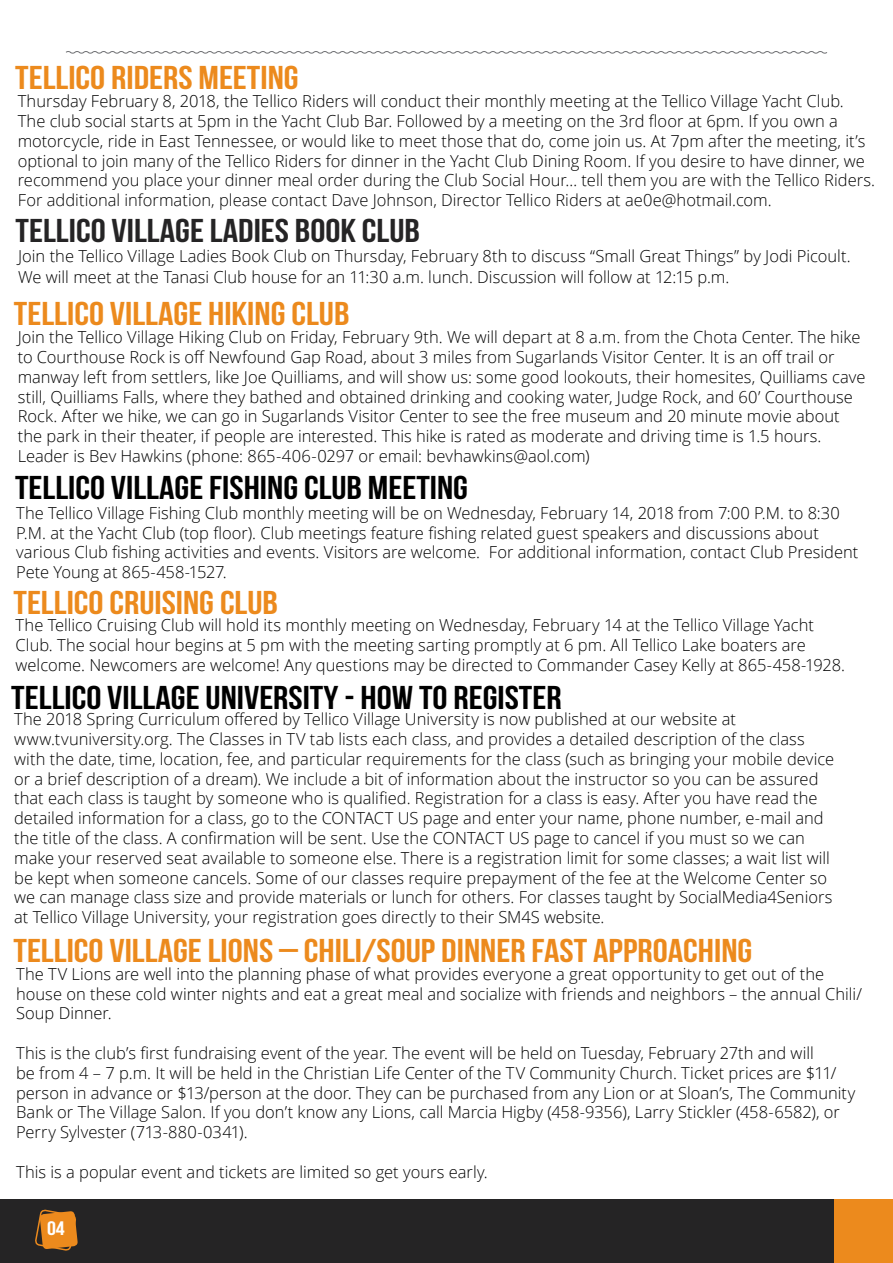
<style>
.page{position:relative;width:893px;height:1263px;background:#fff}
.page>*{position:absolute;margin:0;border:0;box-sizing:border-box;transform-origin:0 0}
.t1{font:700 33px "Bebas Neue";color:#ec8a1d;scale:1.15 1}
.t2{font:700 33px "Bebas Neue";color:#000;scale:1.15 1}
.t3{font:700 33px "Bebas Neue";color:#252425;scale:1.15 1}
.t4{font:700 19.5px "Bebas Neue";color:#fff;scale:1.15 1}
.t5{font:300 16.5px/19.8px "Open Sans";color:#000}
</style>
<div class="page">
<div style="left:0;top:1199px;width:893px;height:64px;background:#252425"></div>
<div style="left:835px;top:1199px;width:58px;height:64px;background:#ec8a1d"></div>
<svg style="left:35px;top:1209px;width:43px;height:42px"></svg>
<svg style="left:66px;top:51px;width:762px;height:3px"></svg>
<h1 class="t1" style="left:15px;top:59px;width:248px">TELLICO RIDERS MEETING</h1>
<p class="t5" style="left:18px;top:91px;width:859px">Thursday February 8, 2018, the Tellico Riders will conduct their monthly meeting at the Tellico Village Yacht Club.<br>The club social starts at 5pm in the Yacht Club Bar. Followed by a meeting on the 3rd floor at 6pm. If you own a motorcycle, ride in East Tennessee, or would like to meet those that do, come join us. At 7pm after the meeting, it’s optional to join many of the Tellico Riders for dinner in the Yacht Club Dining Room. If you desire to have dinner, we recommend you place your dinner meal order during the Club Social Hour… tell them you are with the Tellico Riders.<br>For additional information, please contact Dave Johnson, Director Tellico Riders at ae0e@hotmail.com.</p>
<h1 class="t3" style="left:16px;top:213px;width:353px">TELLICO VILLAGE LADIES BOOK CLUB</h1>
<p class="t5" style="left:18px;top:244px;width:834px;line-height:21.6px">Join the Tellico Village Ladies Book Club on Thursday, February 8th to discuss “Small Great Things” by Jodi Picoult.<br>We will meet at the Tanasi Club house for an 11:30 a.m. lunch. Discussion will follow at 12:15 p.m.</p>
<h1 class="t1" style="left:14px;top:295px;width:293px">TELLICO VILLAGE HIKING CLUB</h1>
<p class="t5" style="left:18px;top:327px;width:849px">Join the Tellico Village Hiking Club on Friday, February 9th. We will depart at 8 a.m. from the Chota Center. The hike to Courthouse Rock is off Newfound Gap Road, about 3 miles from Sugarlands Visitor Center. It is an off trail or manway left from settlers, like Joe Quilliams, and will show us: some good lookouts, their homesites, Quilliams cave still, Quilliams Falls, where they bathed and obtained drinking and cooking water, Judge Rock, and 60’ Courthouse Rock. After we hike, we can go in Sugarlands Visitor Center to see the free museum and 20 minute movie about the park in their theater, if people are interested. This hike is rated as moderate and driving time is 1.5 hours.<br>Leader is Bev Hawkins (phone: 865-406-0297 or email: bevhawkins@aol.com)</p>
<h1 class="t2" style="left:15px;top:469px;width:395px">TELLICO VILLAGE FISHING CLUB MEETING</h1>
<p class="t5" style="left:16px;top:502px;width:843px">The Tellico Village Fishing Club monthly meeting will be on Wednesday, February 14, 2018 from 7:00 P.M. to 8:30<br>P.M. at the Yacht Club (top floor). Club meetings feature fishing related guest speakers and discussions about various Club fishing activities and events. Visitors are welcome. For additional information, contact Club President Pete Young at 865-458-1527.</p>
<h1 class="t1" style="left:14px;top:584px;width:232px">TELLICO CRUISING CLUB</h1>
<p class="t5" style="left:16px;top:615px;width:831px">The Tellico Cruising Club will hold its monthly meeting on Wednesday, February 14 at the Tellico Village Yacht<br>Club. The social hour begins at 5 pm with the meeting sarting promptly at 6 pm. All Tellico Lake boaters are welcome. Newcomers are welcome! Any questions may be directed to Commander Casey Kelly at 865-458-1928.</p>
<h1 class="t2" style="left:11px;top:679px;width:480px">TELLICO VILLAGE UNIVERSITY - H0W TO REGISTER</h1>
<p class="t5" style="left:14px;top:709px;width:822px">The 2018 Spring Curriculum offered by Tellico Village University is now published at our website at www.tvuniversity.org. The Classes in TV tab lists each class, and provides a detailed description of the class with the date, time, location, fee, and particular requirements for the class (such as bringing your mobile device or a brief description of a dream). We include a bit of information about the instructor so you can be assured that each class is taught by someone who is qualified. Registration for a class is easy. After you have read the detailed information for a class, go to the CONTACT US page and enter your name, phone number, e-mail and the title of the class. A confirmation will be sent. Use the CONTACT US page to cancel if you must so we can make your reserved seat available to someone else. There is a registration limit for some classes; a wait list will be kept when someone cancels. Some of our classes require prepayment of the fee at the Welcome Center so we can manage class size and provide materials or lunch for others. For classes taught by SocialMedia4Seniors at Tellico Village University, your registration goes directly to their SM4S website.</p>
<h1 class="t1" style="left:14px;top:933px;width:644px">TELLICO VILLAGE LIONS – CHILI/SOUP DINNER FAST APPROACHING</h1>
<p class="t5" style="left:16px;top:963px;width:847px">The TV Lions are well into the planning phase of what provides everyone a great opportunity to get out of the house on these cold winter nights and eat a great meal and socialize with friends and neighbors – the annual Chili/<br>Soup Dinner.</p>
<p class="t5" style="left:16px;top:1043px;width:841px">This is the club’s first fundraising event of the year. The event will be held on Tuesday, February 27th and will<br>be from 4 – 7 p.m. It will be held in the Christian Life Center of the TV Community Church. Ticket prices are $11/ person in advance or $13/person at the door. They can be purchased from any Lion or at Sloan’s, The Community Bank or The Village Salon. If you don’t know any Lions, call Marcia Higby (458-9356), Larry Stickler (458-6582), or Perry Sylvester (713-880-0341).</p>
<p class="t5" style="left:16px;top:1161px;width:473px">This is a popular event and tickets are limited so get yours early.</p>
<p class="t4" style="left:47px;top:1218px;width:17px">04</p>
</div>
